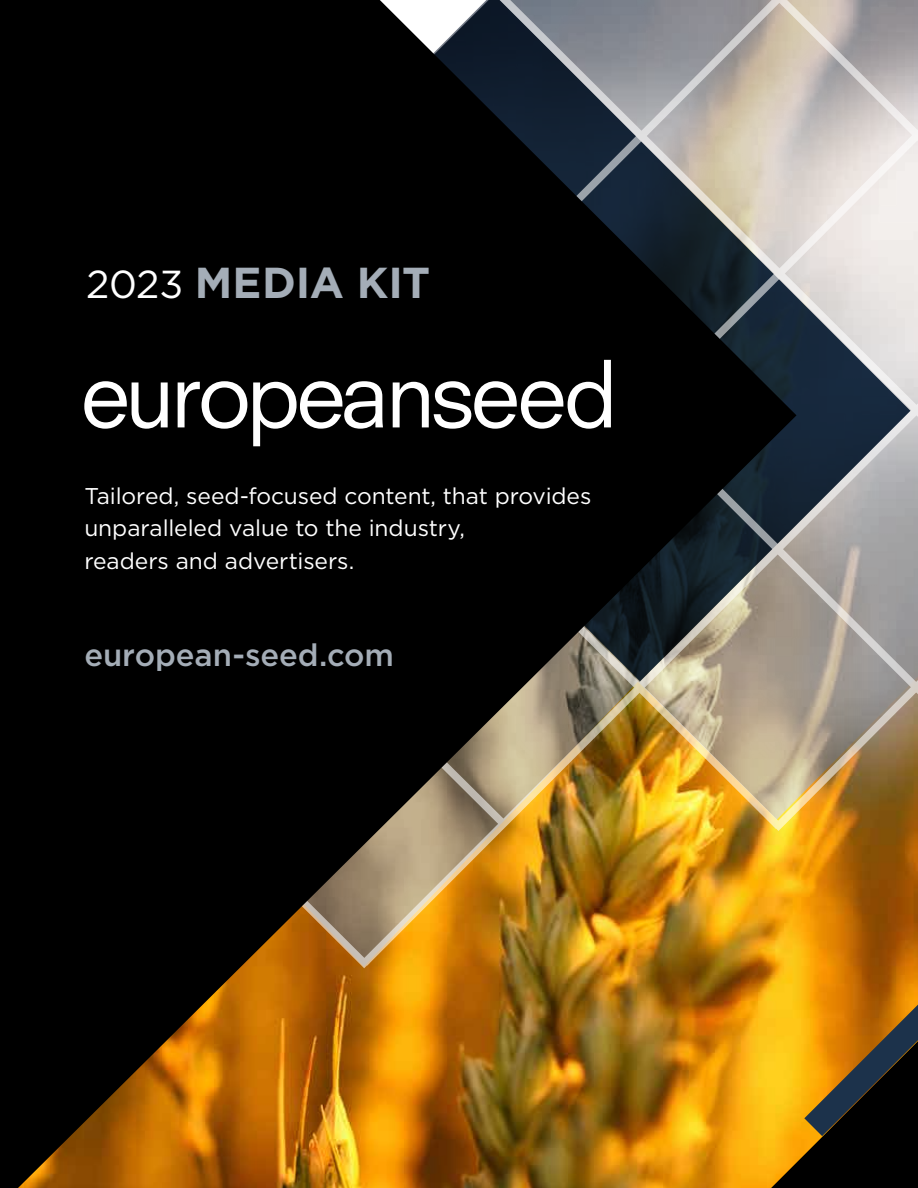
<style>
.page{position:relative;width:918px;height:1188px;background:#fff}
.page>*{position:absolute;margin:0;border:0;box-sizing:border-box;transform-origin:0 0}
.t1{font:700 43.35px "Gotham HTF";letter-spacing:-.005em;color:#a4adb7}
.t2{font:500 31.05px "Gotham HTF";color:#a4adb7}
.t3{font:22.8px/32.5px "Gotham HTF";letter-spacing:-.005em;color:#fff}
.s1{font-weight:400;font-size:39px;color:#fff}
</style>
<div class="page">
<svg style="left:891px;top:0;width:27px;height:83px;background:#a19da0"></svg>
<svg style="left:796px;top:612px;width:122px;height:358px;background:#ae8245"></svg>
<svg style="left:796px;top:83px;width:122px;height:529px;background:#a1a2a5"></svg>
<svg style="left:796px;top:0;width:95px;height:416px;background:#b4b3b4"></svg>
<svg style="left:796px;top:1005px;width:122px;height:183px;background:#583d0e"></svg>
<img style="left:0;top:0;width:796px;height:1188px">
<svg style="left:84px;top:360px;width:527px;height:86px;fill:#000"></svg>
<h1 class="t1" style="left:86px;top:258px;width:346px"><span class="s1">2023</span> MEDIA KIT</h1>
<p class="t3" style="left:84px;top:479px;width:509px">Tailored, seed-focused content, that provides unparalleled value to the industry,<br>readers and advertisers.</p>
<h2 class="t2" style="left:84px;top:637px;width:311px">european-seed.com</h2>
</div>
